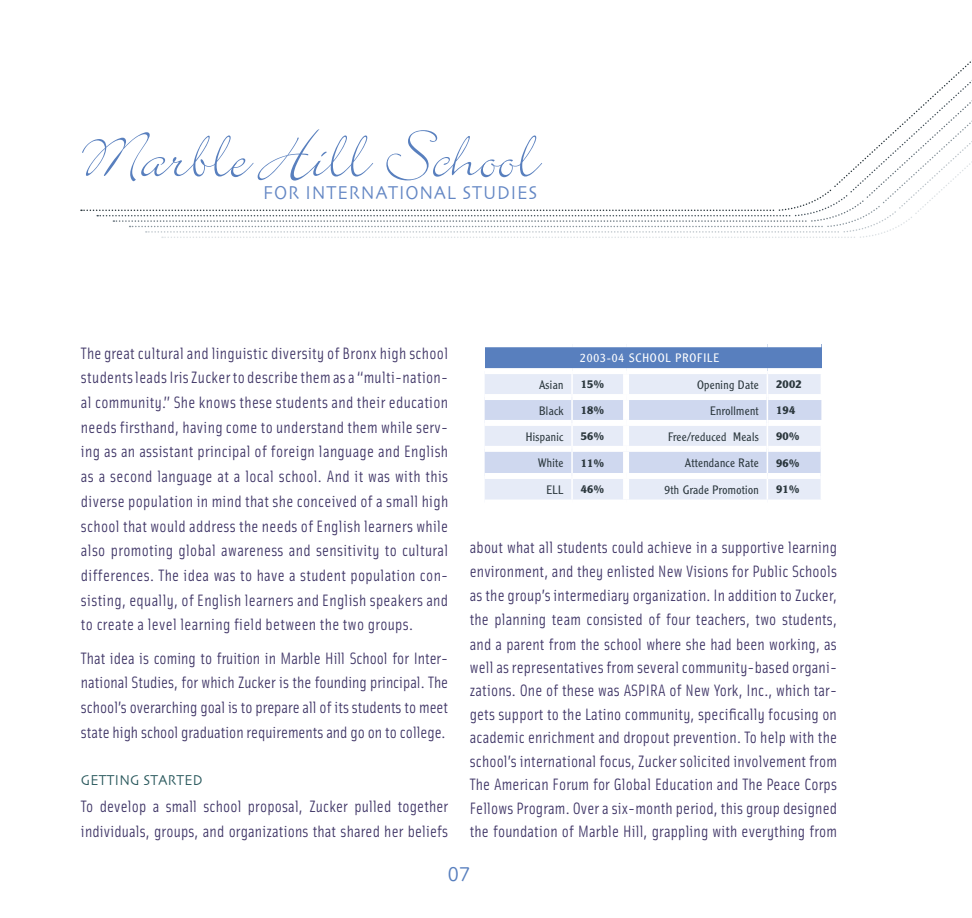
<style>
.page{position:relative;width:972px;height:918px;background:#fff}
.page>*{position:absolute;margin:0;border:0;box-sizing:border-box;transform-origin:0 0}
.t1{font:75px "Bickley Script Let Plain";color:#587fbe}
.t2{font:21px "Skia";color:#587fbe;scale:.9 1}
.t3{font:19.5px "Skia";letter-spacing:.05em;color:#6487c4;scale:.9 1}
.t4{font:16.5px/24.8px "Solex";letter-spacing:.01em;color:#3f3566;text-align:justify}
.t5{font:15px "Skia";letter-spacing:.02em;color:#29585c;scale:.9 1}
.t6{font:300 12px "Clearface Gothic LH";letter-spacing:.025em;color:#2c383e}
.t7{font:300 12px "Clearface Gothic LH";letter-spacing:.075em;color:#fff}
.t8{font:700 11.25px "Clearface Gothic LH";letter-spacing:.025em;color:#2c383e}
</style>
<div class="page">
<div style="left:485px;top:344px;width:336px;height:27px;background:#587fbe"></div>
<svg style="left:485px;top:374px;width:337px;height:126px"></svg>
<div style="left:485px;top:341px;width:87px;height:6px;background:#fff"></div>
<div style="left:572px;top:341px;width:54px;height:6px;background:#fff"></div>
<div style="left:626px;top:341px;width:141px;height:6px;background:#fff"></div>
<div style="left:767px;top:341px;width:54px;height:6px;background:#fff"></div>
<div style="left:485px;top:368px;width:87px;height:6px;background:#fff"></div>
<div style="left:572px;top:368px;width:54px;height:6px;background:#fff"></div>
<div style="left:626px;top:368px;width:141px;height:6px;background:#fff"></div>
<div style="left:767px;top:368px;width:55px;height:6px;background:#fff"></div>
<svg style="left:81px;top:60px;width:891px;height:178px"></svg>
<h1 class="t1" style="left:81px;top:124px;width:458px">Marble Hill School</h1>
<p class="t3" style="left:263px;top:181px;width:306px">FOR INTERNATIONAL STUDIES</p>
<p class="t4" style="left:81px;top:340px;width:369px">The great cultural and linguistic diversity of Bronx high school students leads Iris Zucker to describe them as a “multi-nation&shy;al community.” She knows these students and their education needs firsthand, having come to understand them while serv&shy;ing as an assistant principal of foreign language and English as a second language at a local school. And it was with this diverse population in mind that she conceived of a small high school that would address the needs of English learners while also promoting global awareness and sensitivity to cultural differences. The idea was to have a student population con&shy;sisting, equally, of English learners and English speakers and to create a level learning field between the two groups.</p>
<p class="t4" style="left:81px;top:645px;width:369px">That idea is coming to fruition in Marble Hill School for Inter&shy;national Studies, for which Zucker is the founding principal. The school’s overarching goal is to prepare all of its students to meet state high school graduation requirements and go on to college.</p>
<p class="t5" style="left:81px;top:772px;width:137px">GETTING STARTED</p>
<p class="t4" style="left:81px;top:794px;width:369px">To develop a small school proposal, Zucker pulled together individuals, groups, and organizations that shared her beliefs</p>
<p class="t7" style="left:580px;top:351px;width:141px">2003-04 SCHOOL PROFILE</p>
<p class="t6" style="left:540px;top:377px;width:25px">Asian</p>
<p class="t8" style="left:581px;top:378px;width:25px">15%</p>
<p class="t6" style="left:697px;top:377px;width:63px">Opening Date</p>
<p class="t8" style="left:776px;top:378px;width:27px">2002</p>
<p class="t6" style="left:539px;top:403px;width:26px">Black</p>
<p class="t8" style="left:581px;top:404px;width:25px">18%</p>
<p class="t6" style="left:710px;top:403px;width:50px">Enrollment</p>
<p class="t8" style="left:776px;top:404px;width:21px">194</p>
<p class="t6" style="left:526px;top:429px;width:39px">Hispanic</p>
<p class="t8" style="left:581px;top:430px;width:25px">56%</p>
<p class="t6" style="left:668px;top:429px;width:92px">Free/reduced Meals</p>
<p class="t8" style="left:776px;top:430px;width:25px">90%</p>
<p class="t6" style="left:538px;top:456px;width:27px">White</p>
<p class="t8" style="left:581px;top:456px;width:25px">11%</p>
<p class="t6" style="left:685px;top:456px;width:75px">Attendance Rate</p>
<p class="t8" style="left:776px;top:456px;width:25px">96%</p>
<p class="t6" style="left:546px;top:483px;width:19px">ELL</p>
<p class="t8" style="left:581px;top:483px;width:25px">46%</p>
<p class="t6" style="left:664px;top:483px;width:96px">9th Grade Promotion</p>
<p class="t8" style="left:776px;top:483px;width:25px">91%</p>
<p class="t4" style="left:470px;top:535px;width:369px;line-height:23.7px">about what all students could achieve in a supportive learning environment, and they enlisted New Visions for Public Schools as the group’s intermediary organization. In addition to Zucker, the planning team consisted of four teachers, two students, and a parent from the school where she had been working, as well as representatives from several community-based organi&shy;zations. One of these was ASPIRA of New York, Inc., which tar&shy;gets support to the Latino community, specifically focusing on academic enrichment and dropout prevention. To help with the school’s international focus, Zucker solicited involvement from The American Forum for Global Education and The Peace Corps Fellows Program. Over a six-month period, this group designed the foundation of Marble Hill, grappling with everything from</p>
<p class="t2" style="left:448px;top:861px;width:26px">07</p>
</div>
